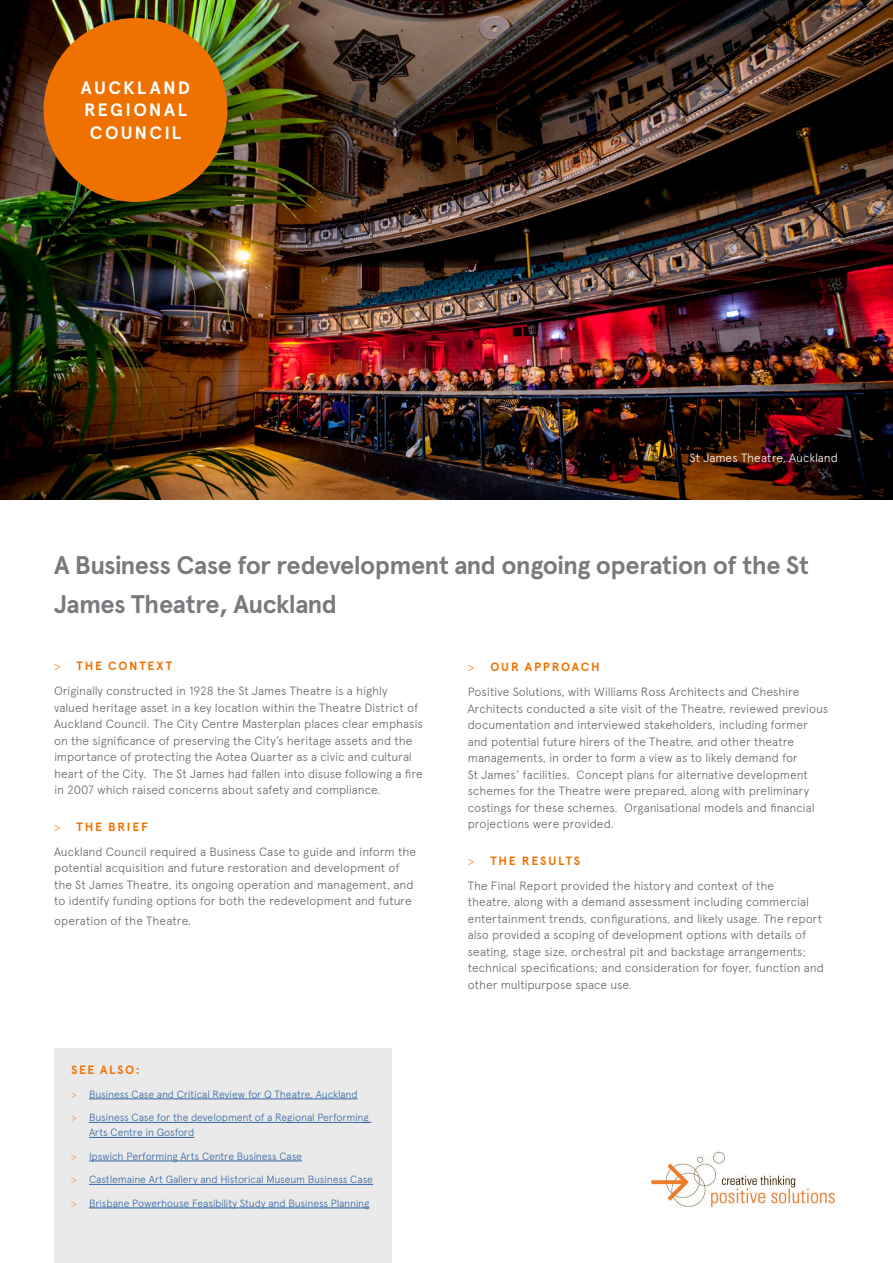
<style>
.page{position:relative;width:893px;height:1263px;background:#fff}
.page>*{position:absolute;margin:0;border:0;box-sizing:border-box;transform-origin:0 0}
.Overview_text{font:700 25.5px/39.6px "Apercu";letter-spacing:-.025em;color:#79797e}
.Main_Header{font:700 18px/22.5px "Apercu";letter-spacing:.125em;color:#fff;text-align:center}
.PS_Body_Copy{font:300 12px/16.5px "Apercu";letter-spacing:-.005em;color:#63656a}
.See_Also_Header{font:700 12px "Apercu";letter-spacing:.15em;color:#ef7100}
.Caption_Text{font:300 12px "Apercu";color:#fff}
.t1{font:300 10.5px/15px "Apercu";letter-spacing:-.015em;color:#3667a4}
.s1{font-family:"Minion Pro";font-weight:400}
.s2{font-family:"Minion Pro";font-weight:400;color:#f68024}
</style>
<div class="page">
<img style="left:652px;top:1151px;width:183px;height:57px">
<img style="left:0;top:0;width:893px;height:500px">
<div style="left:44px;top:18px;width:183px;height:184px;background:#ef7100;border-radius:50%"></div>
<div style="left:54px;top:1049px;width:337px;height:214px;background:#eaeaea"></div>
<hr style="left:89px;top:1098px;width:269px;height:1px;background:#3667a4">
<hr style="left:89px;top:1122px;width:282px;height:1px;background:#3667a4">
<hr style="left:89px;top:1137px;width:105px;height:1px;background:#3667a4">
<hr style="left:89px;top:1161px;width:213px;height:1px;background:#3667a4">
<hr style="left:89px;top:1184px;width:284px;height:1px;background:#3667a4">
<hr style="left:89px;top:1208px;width:280px;height:1px;background:#175d9e">
<p class="Main_Header" style="left:81px;top:76px;width:111px">AUCKLAND<br>REGIONAL<br>COUNCIL</p>
<p class="Caption_Text" style="left:689px;top:450px;width:150px">St James Theatre, Auckland</p>
<p class="Overview_text" style="left:54px;top:545px;width:757px">A Business Case for redevelopment and ongoing operation of the St<br>James Theatre, Auckland</p>
<p class="See_Also_Header" style="left:54px;top:659px;width:120px"><span class="s1">&gt;</span> THE CONTEXT</p>
<p class="PS_Body_Copy" style="left:54px;top:683px;width:370px">Originally constructed in 1928 the St James Theatre is a highly valued heritage asset in a key location within the Theatre District of Auckland Council. The City Centre Masterplan places clear emphasis on the significance of preserving the City’s heritage assets and the importance of protecting the Aotea Quarter as a civic and cultural heart of the City. The St James had fallen into disuse following a fire in 2007 which raised concerns about safety and compliance.</p>
<p class="See_Also_Header" style="left:54px;top:819px;width:95px"><span class="s1">&gt;</span> THE BRIEF</p>
<p class="PS_Body_Copy" style="left:54px;top:843px;width:364px">Auckland Council required a Business Case to guide and inform the potential acquisition and future restoration and development of the St James Theatre, its ongoing operation and management, and to identify funding options for both the redevelopment and future</p>
<p class="PS_Body_Copy" style="left:54px;top:912px;width:139px">operation of the Theatre.</p>
<p class="See_Also_Header" style="left:71px;top:1063px;width:70px">SEE ALSO:</p>
<p class="t1" style="left:71px;top:1086px;width:288px"><span class="s2">&gt;</span> Business Case and Critical Review for Q Theatre, Auckland</p>
<p class="t1" style="left:89px;top:1110px;width:281px;text-indent:-18px"><span class="s2">&gt;</span> Business Case for the development of a Regional Performing<br>Arts Centre in Gosford</p>
<p class="t1" style="left:71px;top:1148px;width:233px"><span class="s2">&gt;</span> Ipswich Performing Arts Centre Business Case</p>
<p class="t1" style="left:71px;top:1172px;width:304px"><span class="s2">&gt;</span> Castlemaine Art Gallery and Historical Museum Business Case</p>
<p class="t1" style="left:71px;top:1195px;width:300px"><span class="s2">&gt;</span> Brisbane Powerhouse Feasibility Study and Business Planning</p>
<p class="See_Also_Header" style="left:468px;top:660px;width:133px"><span class="s1">&gt;</span> OUR APPROACH</p>
<p class="PS_Body_Copy" style="left:468px;top:684px;width:362px">Positive Solutions, with Williams Ross Architects and Cheshire Architects conducted a site visit of the Theatre, reviewed previous documentation and interviewed stakeholders, including former and potential future hirers of the Theatre, and other theatre managements, in order to form a view as to likely demand for<br>St James’ facilities. Concept plans for alternative development schemes for the Theatre were prepared, along with preliminary costings for these schemes. Organisational models and financial projections were provided.</p>
<p class="See_Also_Header" style="left:468px;top:853px;width:114px"><span class="s1">&gt;</span> THE RESULTS</p>
<p class="PS_Body_Copy" style="left:468px;top:877px;width:358px">The Final Report provided the history and context of the<br>theatre, along with a demand assessment including commercial entertainment trends, configurations, and likely usage. The report also provided a scoping of development options with details of seating, stage size, orchestral pit and backstage arrangements; technical specifications; and consideration for foyer, function and other multipurpose space use.</p>
</div>
